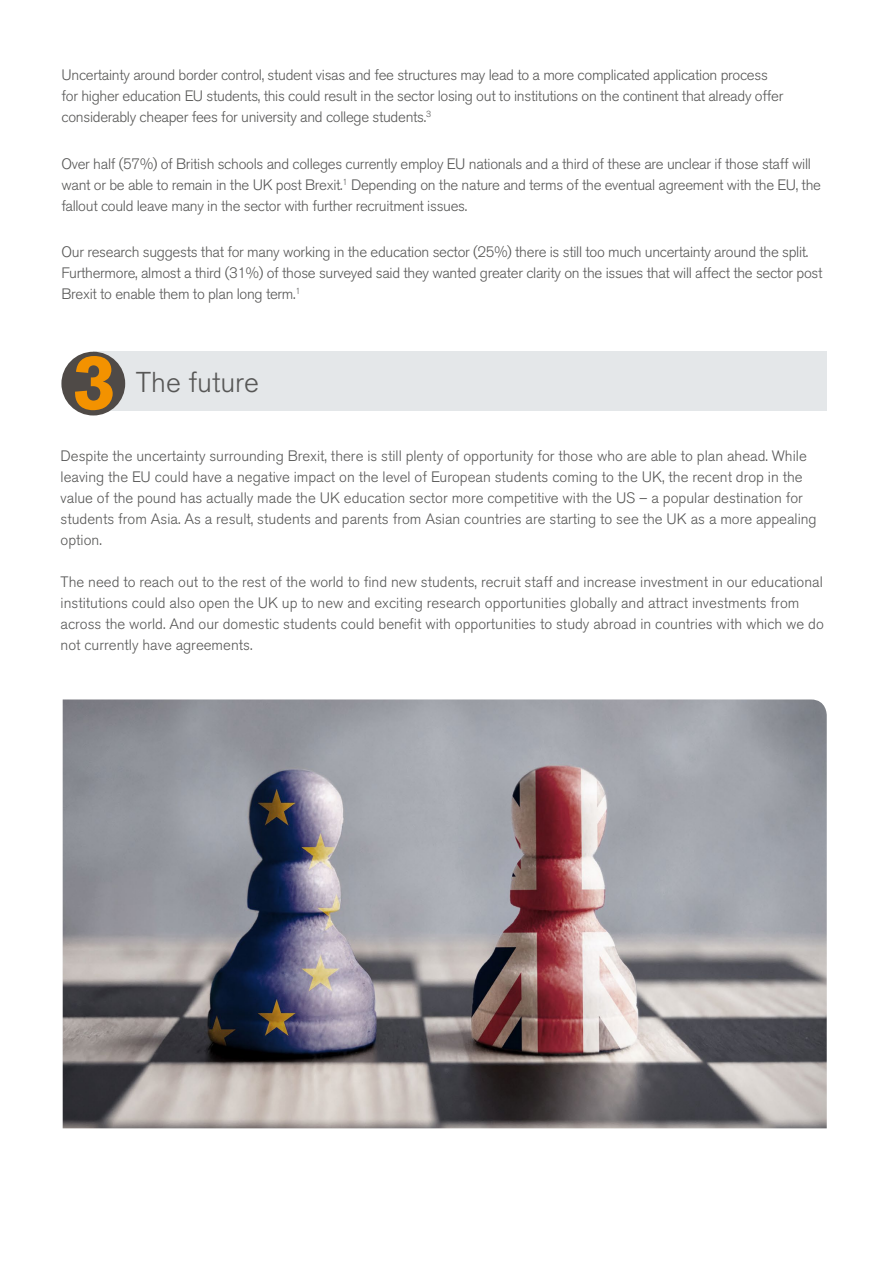
<style>
.page{position:relative;width:893px;height:1263px;background:#fff}
.page>*{position:absolute;margin:0;border:0;box-sizing:border-box;transform-origin:0 0}
.t1{font:300 28.5px "Akzidenz Grotesk BQ";color:#575756}
.t2{font:300 15px/21px "Akzidenz Grotesk BQ";letter-spacing:-.02em;color:#575756}
.t3{font:300 15px/21px "Akzidenz Grotesk BQ";color:#575756}
</style>
<div class="page">
<div style="left:93px;top:352px;width:734px;height:59px;background:#e4e7e9"></div>
<div style="left:61px;top:352px;width:64px;height:63px;background:#4f4a47;border-radius:50%"></div>
<svg style="left:75px;top:356px;width:38px;height:54px"></svg>
<img style="left:63px;top:699px;width:764px;height:429px">
<p class="t2" style="left:62px;top:65px;width:723px">Uncertainty around border control, student visas and fee structures may lead to a more complicated application process for higher education EU students, this could result in the sector losing out to institutions on the continent that already offer considerably cheaper fees for university and college students.<sup>3</sup></p>
<p class="t2" style="left:62px;top:153px;width:761px">Over half (57%) of British schools and colleges currently employ EU nationals and a third of these are unclear if those staff will want or be able to remain in the UK post Brexit.<sup>1</sup> Depending on the nature and terms of the eventual agreement with the EU, the fallout could leave many in the sector with further recruitment issues.</p>
<p class="t2" style="left:62px;top:242px;width:762px">Our research suggests that for many working in the education sector (25%) there is still too much uncertainty around the split.<br>Furthermore, almost a third (31%) of those surveyed said they wanted greater clarity on the issues that will affect the sector post<br>Brexit to enable them to plan long term.<sup>1</sup></p>
<h1 class="t1" style="left:136px;top:366px;width:125px">The future</h1>
<p class="t3" style="left:61px;top:446px;width:758px">Despite the uncertainty surrounding Brexit, there is still plenty of opportunity for those who are able to plan ahead. While leaving the EU could have a negative impact on the level of European students coming to the UK, the recent drop in the value of the pound has actually made the UK education sector more competitive with the US – a popular destination for students from Asia. As a result, students and parents from Asian countries are starting to see the UK as a more appealing option.</p>
<p class="t3" style="left:61px;top:572px;width:765px">The need to reach out to the rest of the world to find new students, recruit staff and increase investment in our educational institutions could also open the UK up to new and exciting research opportunities globally and attract investments from across the world. And our domestic students could benefit with opportunities to study abroad in countries with which we do not currently have agreements.</p>
</div>
